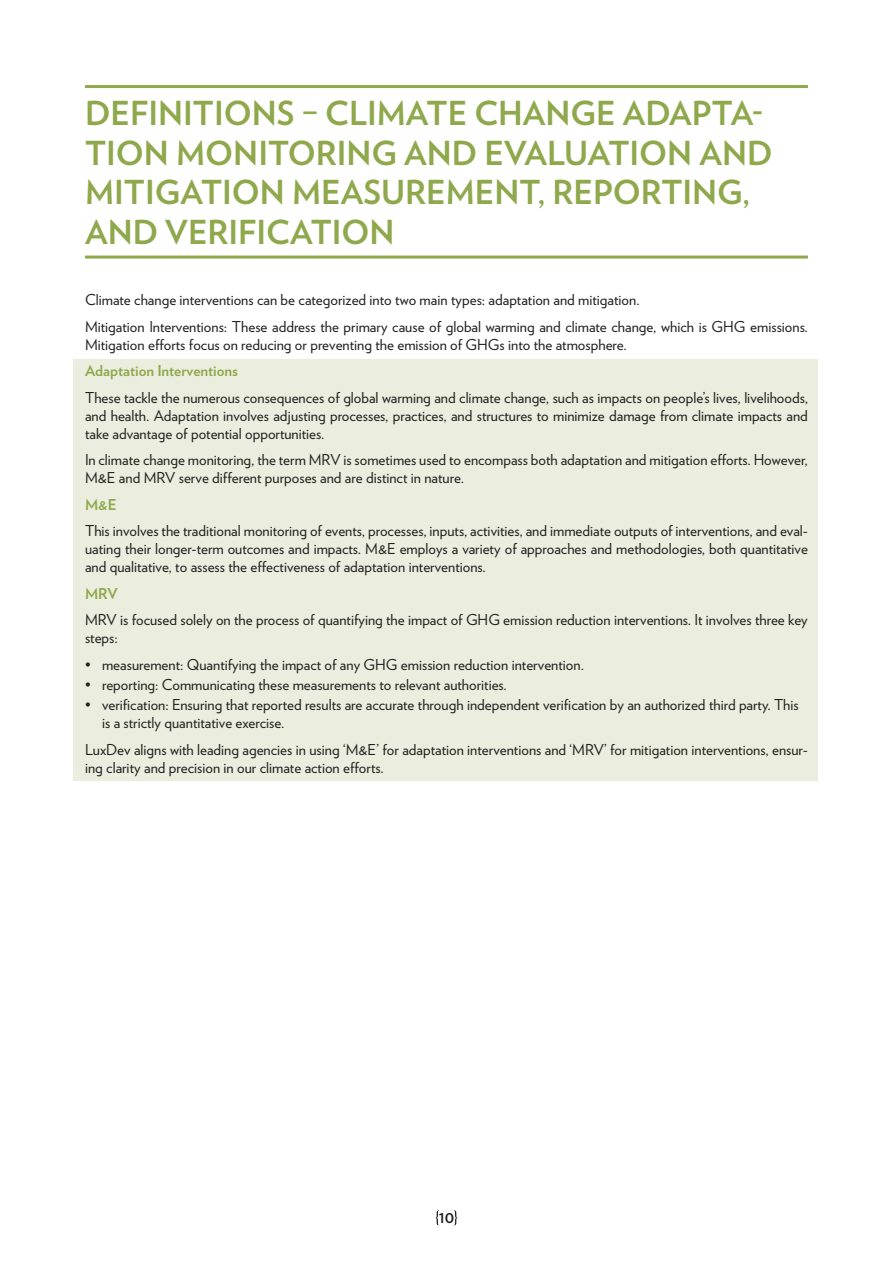
<style>
.page{position:relative;width:893px;height:1263px;background:#fff}
.page>*{position:absolute;margin:0;border:0;box-sizing:border-box;transform-origin:0 0}
.t1{font:700 33px/39.6px "Verlag";color:#8fa84c}
.t2{font:15px/18px "Verlag";color:#231f20}
.t3{font:700 15px "Verlag";color:#8fa84c}
.t4{font:700 13.5px "Verlag";color:#231f20}
</style>
<div class="page">
<svg style="left:436px;top:1210px;width:21px;height:15px"></svg>
<div style="left:74px;top:360px;width:744px;height:421px;background:#ebeede"></div>
<hr style="left:85px;top:85px;width:723px;height:3px;background:#8fa84c">
<hr style="left:85px;top:256px;width:723px;height:3px;background:#8fa84c">
<h1 class="t1" style="left:85px;top:92px;width:689px">DEFINITIONS – CLIMATE CHANGE ADAPTA-<br>TION MONITORING AND EVALUATION AND<br>MITIGATION MEASUREMENT, REPORTING,<br>AND VERIFICATION</h1>
<p class="t2" style="left:85px;top:286px;width:724px;line-height:26.5px">Climate change interventions can be categorized into two main types: adaptation and mitigation.<br>Mitigation Interventions: These address the primary cause of global warming and climate change, which is GHG emissions.</p>
<p class="t2" style="left:85px;top:334px;width:543px">Mitigation efforts focus on reducing or preventing the emission of GHGs into the atmosphere.</p>
<p class="t3" style="left:85px;top:359px;width:154px">Adaptation Interventions</p>
<p class="t2" style="left:85px;top:388px;width:724px;text-align:justify">These tackle the numerous consequences of global warming and climate change, such as impacts on people’s lives, livelihoods, and health. Adaptation involves adjusting processes, practices, and structures to minimize damage from climate impacts and take advantage of potential opportunities.</p>
<p class="t2" style="left:85px;top:450px;width:724px">In climate change monitoring, the term MRV is sometimes used to encompass both adaptation and mitigation efforts. However,<br>M&amp;E and MRV serve different purposes and are distinct in nature.</p>
<p class="t3" style="left:85px;top:492px;width:33px">M&amp;E</p>
<p class="t2" style="left:85px;top:521px;width:724px;text-align:justify">This involves the traditional monitoring of events, processes, inputs, activities, and immediate outputs of interventions, and eval&shy;uating their longer-term outcomes and impacts. M&amp;E employs a variety of approaches and methodologies, both quantitative and qualitative, to assess the effectiveness of adaptation interventions.</p>
<p class="t3" style="left:85px;top:581px;width:34px">MRV</p>
<p class="t2" style="left:85px;top:610px;width:724px">MRV is focused solely on the process of quantifying the impact of GHG emission reduction interventions. It involves three key steps:</p>
<p class="t2" style="left:85px;top:655px;width:500px">• measurement: Quantifying the impact of any GHG emission reduction intervention.</p>
<p class="t2" style="left:85px;top:675px;width:423px">• reporting: Communicating these measurements to relevant authorities.</p>
<p class="t2" style="left:102px;top:695px;width:698px;text-indent:-17px">• verification: Ensuring that reported results are accurate through independent verification by an authorized third party. This is a strictly quantitative exercise.</p>
<p class="t2" style="left:85px;top:739px;width:724px">LuxDev aligns with leading agencies in using ‘M&amp;E’ for adaptation interventions and ‘MRV’ for mitigation interventions, ensur&shy;ing clarity and precision in our climate action efforts.</p>
<p class="t4" style="left:439px;top:1208px;width:17px">10</p>
</div>
